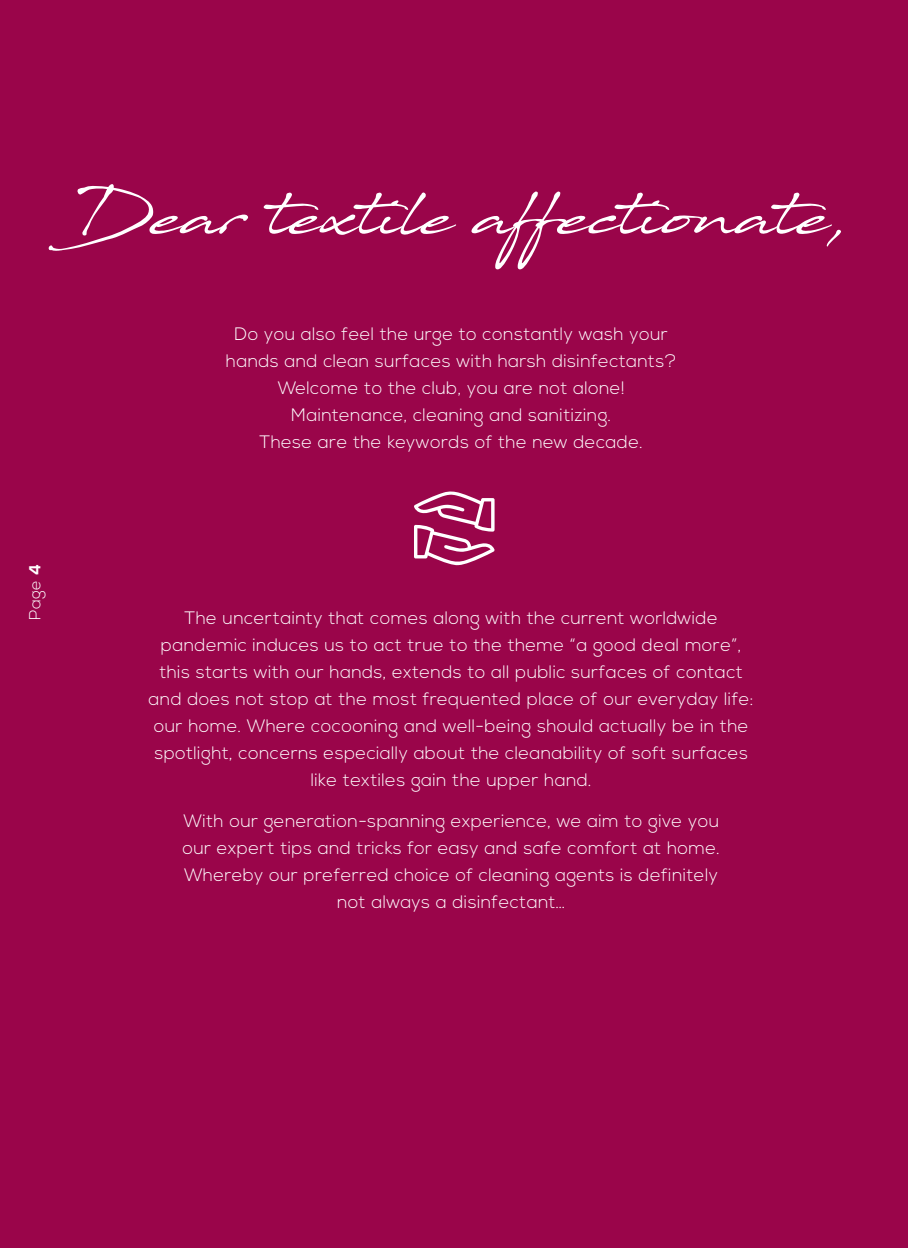
<style>
.page{position:relative;width:908px;height:1248px;background:#fff}
.page>*{position:absolute;margin:0;border:0;box-sizing:border-box;transform-origin:0 0}
.t1{font:60px "Javacom";color:#fff}
.t2{font:300 18px/27px "Nexa";letter-spacing:.02em;color:#fff;text-align:center}
.t3{font:300 16px "Nexa";color:#fff}
.s1{font-weight:700}
</style>
<div class="page">
<div style="left:0;top:0;width:907px;height:1247px;background:#9a054a"></div>
<svg style="left:414px;top:491px;width:80px;height:74px"></svg>
<h1 class="t1" style="left:58px;top:176px;width:793px">Dear textile affectionate,</h1>
<p class="t3" style="left:26px;top:619px;width:57px;rotate:-90deg">Page <span class="s1">4</span></p>
<p class="t2" style="left:226px;top:321px;width:451px">Do you also feel the urge to constantly wash your hands and clean surfaces with harsh disinfectants?<br>Welcome to the club, you are not alone!<br>Maintenance, cleaning and sanitizing.<br>These are the keywords of the new decade.</p>
<p class="t2" style="left:149px;top:605px;width:606px">The uncertainty that comes along with the current worldwide pandemic induces us to act true to the theme “a good deal more”, this starts with our hands, extends to all public surfaces of contact and does not stop at the most frequented place of our everyday life: our home. Where cocooning and well-being should actually be in the spotlight, concerns especially about the cleanability of soft surfaces like textiles gain the upper hand.</p>
<p class="t2" style="left:182px;top:807px;width:538px">With our generation-spanning experience, we aim to give you our expert tips and tricks for easy and safe comfort at home.<br>Whereby our preferred choice of cleaning agents is definitely not always a disinfectant…</p>
</div>
